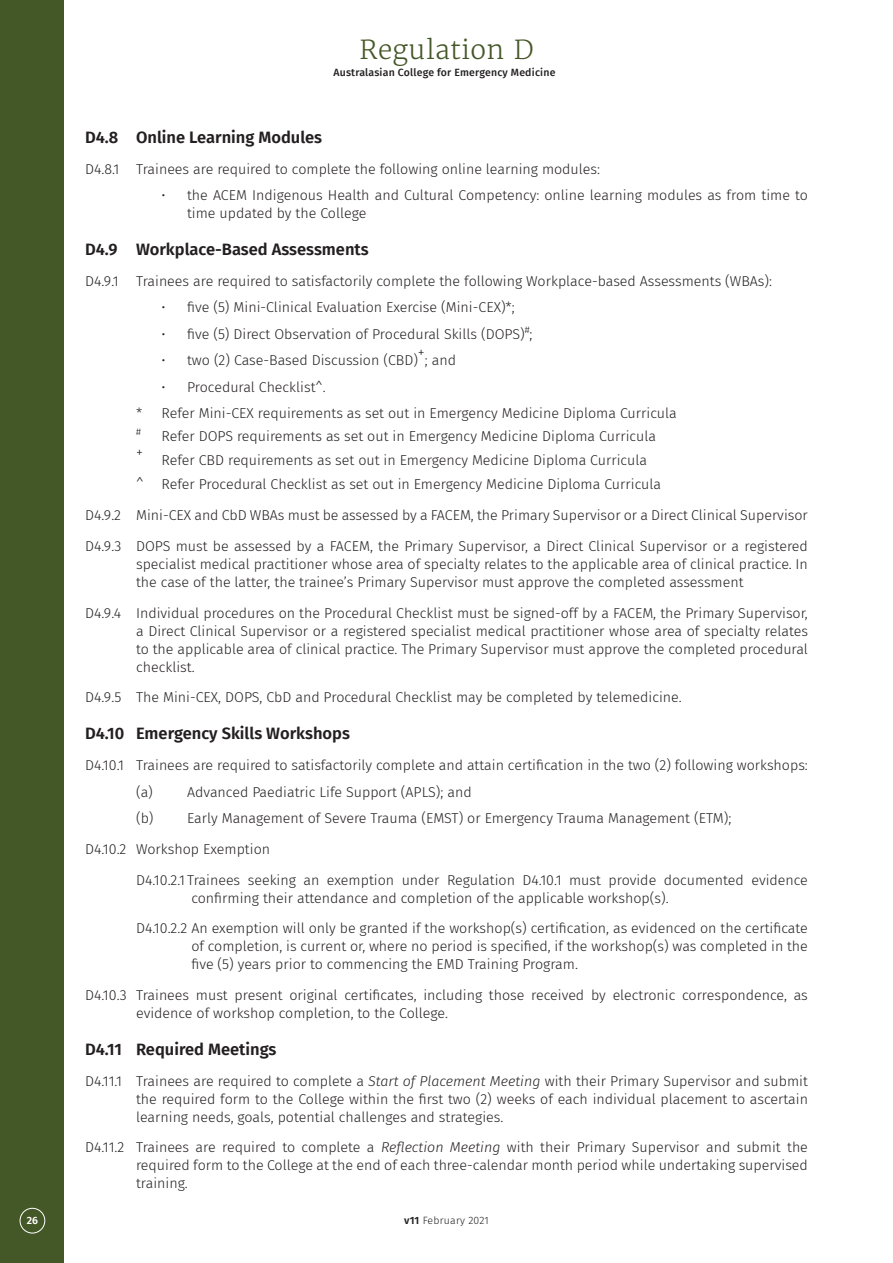
<style>
.page{position:relative;width:893px;height:1263px;background:#fff}
.page>*{position:absolute;margin:0;border:0;box-sizing:border-box;transform-origin:0 0}
.t1{font:300 26.1px "Merriweather";letter-spacing:.02em;color:#445727}
.Regulation_2_Heading{font:600 16.5px "Fira Sans";color:#231f20}
.Regulation_3_Body{font:300 14.25px/18px "Fira Sans";color:#231f20;text-align:justify}
.Regulation_4_Body{font:300 14.25px/18px "Fira Sans";color:#231f20}
.Regulation_3_Alpha{font:300 14.25px "Fira Sans";color:#231f20}
.Regulation_3_Alpha-2{font:300 13.95px "Fira Sans";color:#231f20}
.t2{font:500 10.5px "Fira Sans";letter-spacing:.02em;color:#231f20}
.t3{font:300 10.5px "Fira Sans";letter-spacing:.02em;color:#231f20}
.t4{font:600 10.5px "Fira Sans";color:#fff}
.Regulation_3_Alpha-3{font:300 9.6px "Fira Sans";color:#231f20}
.s1{font-size:13.5px}
.s2{font-style:italic}
.s3{font-weight:600}
</style>
<div class="page">
<div style="left:0;top:0;width:64px;height:1263px;background:#445727"></div>
<div style="left:20px;top:1208px;width:25px;height:25px;border:1px solid #fff;border-radius:50%"></div>
<h1 class="t1" style="left:359px;top:34px;width:175px">Regulation D</h1>
<p class="t2" style="left:333px;top:63px;width:223px">Australasian College for Emergency Medicine</p>
<p class="Regulation_2_Heading" style="left:85px;top:124px;width:239px">D4.8 Online Learning Modules</p>
<p class="Regulation_3_Body" style="left:85px;top:160px;width:516px">D4.8.1 Trainees are required to complete the following online learning modules:</p>
<p class="Regulation_3_Body" style="left:187px;top:186px;width:622px;text-indent:-26px">• the ACEM Indigenous Health and Cultural Competency: online learning modules as from time to time updated by the College</p>
<p class="Regulation_2_Heading" style="left:85px;top:236px;width:285px">D4.9 Workplace-Based Assessments</p>
<p class="Regulation_3_Body" style="left:85px;top:272px;width:688px">D4.9.1 Trainees are required to satisfactorily complete the following Workplace-based Assessments (WBAs):</p>
<p class="Regulation_3_Body" style="left:162px;top:298px;width:355px">• five (5) Mini-Clinical Evaluation Exercise (Mini-CEX)*;</p>
<p class="Regulation_3_Body" style="left:162px;top:325px;width:372px">• five (5) Direct Observation of Procedural Skills (DOPS)<sup>#</sup>;</p>
<p class="Regulation_3_Body" style="left:162px;top:351px;width:258px">• two (2) Case-Based Discussion (CBD)</p>
<p class="Regulation_3_Alpha-2" style="left:418px;top:343px;width:8px">+</p>
<p class="Regulation_3_Body" style="left:425px;top:351px;width:33px">; and</p>
<p class="Regulation_3_Body" style="left:162px;top:378px;width:166px">• Procedural Checklist<span class="s1">^</span>.</p>
<p class="Regulation_3_Alpha" style="left:136px;top:403px;width:542px">* Refer Mini-CEX requirements as set out in Emergency Medicine Diploma Curricula</p>
<p class="Regulation_3_Alpha-3" style="left:136px;top:425px;width:6px">#</p>
<p class="Regulation_3_Alpha" style="left:162px;top:426px;width:496px">Refer DOPS requirements as set out in Emergency Medicine Diploma Curricula</p>
<p class="Regulation_3_Alpha-2" style="left:136px;top:442px;width:8px">+</p>
<p class="Regulation_3_Alpha" style="left:162px;top:450px;width:487px">Refer CBD requirements as set out in Emergency Medicine Diploma Curricula</p>
<p class="Regulation_3_Alpha" style="left:136px;top:474px;width:9px">^</p>
<p class="Regulation_3_Alpha" style="left:162px;top:474px;width:501px">Refer Procedural Checklist as set out in Emergency Medicine Diploma Curricula</p>
<p class="Regulation_3_Body" style="left:85px;top:506px;width:724px">D4.9.2 Mini-CEX and CbD WBAs must be assessed by a FACEM, the Primary Supervisor or a Direct Clinical Supervisor</p>
<p class="Regulation_3_Body" style="left:136px;top:537px;width:673px;text-indent:-51px">D4.9.3 DOPS must be assessed by a FACEM, the Primary Supervisor, a Direct Clinical Supervisor or a registered specialist medical practitioner whose area of specialty relates to the applicable area of clinical practice. In the case of the latter, the trainee’s Primary Supervisor must approve the completed assessment</p>
<p class="Regulation_3_Body" style="left:136px;top:604px;width:673px;text-indent:-51px">D4.9.4 Individual procedures on the Procedural Checklist must be signed-off by a FACEM, the Primary Supervisor, a Direct Clinical Supervisor or a registered specialist medical practitioner whose area of specialty relates to the applicable area of clinical practice. The Primary Supervisor must approve the completed procedural checklist.</p>
<p class="Regulation_3_Body" style="left:85px;top:688px;width:598px">D4.9.5 The Mini-CEX, DOPS, CbD and Procedural Checklist may be completed by telemedicine.</p>
<p class="Regulation_2_Heading" style="left:85px;top:720px;width:266px">D4.10 Emergency Skills Workshops</p>
<p class="Regulation_3_Body" style="left:85px;top:756px;width:724px">D4.10.1 Trainees are required to satisfactorily complete and attain certification in the two (2) following workshops:</p>
<p class="Regulation_3_Alpha" style="left:136px;top:781px;width:337px">(a) Advanced Paediatric Life Support (APLS); and</p>
<p class="Regulation_3_Alpha" style="left:136px;top:808px;width:597px">(b) Early Management of Severe Trauma (EMST) or Emergency Trauma Management (ETM);</p>
<p class="Regulation_3_Body" style="left:85px;top:840px;width:187px">D4.10.2 Workshop Exemption</p>
<p class="Regulation_4_Body" style="left:191px;top:870px;width:618px;text-indent:-55px">D4.10.2.1 Trainees seeking an exemption under Regulation D4.10.1 must provide documented evidence confirming their attendance and completion of the applicable workshop(s).</p>
<p class="Regulation_4_Body" style="left:191px;top:919px;width:618px;text-align:justify;text-indent:-55px">D4.10.2.2 An exemption will only be granted if the workshop(s) certification, as evidenced on the certificate of completion, is current or, where no period is specified, if the workshop(s) was completed in the five (5) years prior to commencing the EMD Training Program.</p>
<p class="Regulation_3_Body" style="left:136px;top:986px;width:673px;text-indent:-51px">D4.10.3 Trainees must present original certificates, including those received by electronic correspondence, as evidence of workshop completion, to the College.</p>
<p class="Regulation_2_Heading" style="left:85px;top:1035px;width:193px">D4.11 Required Meetings</p>
<p class="Regulation_3_Body" style="left:136px;top:1071px;width:673px;text-indent:-51px">D4.11.1 Trainees are required to complete a <span class="s2">Start of Placement Meeting</span> with their Primary Supervisor and submit the required form to the College within the first two (2) weeks of each individual placement to ascertain learning needs, goals, potential challenges and strategies.</p>
<p class="Regulation_3_Body" style="left:136px;top:1138px;width:673px;text-indent:-51px">D4.11.2 Trainees are required to complete a <span class="s2">Reflection Meeting</span> with their Primary Supervisor and submit the required form to the College at the end of each three-calendar month period while undertaking supervised training.</p>
<p class="t4" style="left:27px;top:1212px;width:13px">26</p>
<p class="t3" style="left:404px;top:1213px;width:86px"><span class="s3">v11</span> February 2021</p>
</div>
